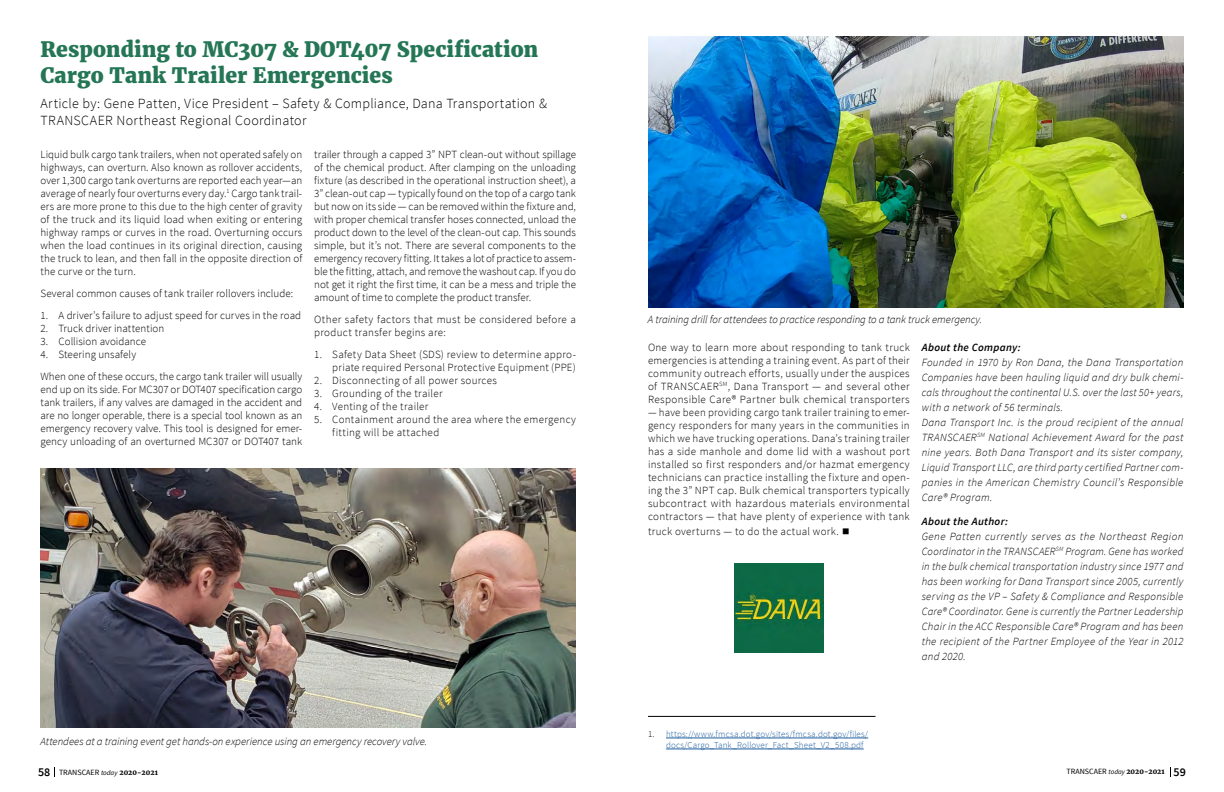
<style>
.page{position:relative;width:1224px;height:792px;background:#fff}
.page>*{position:absolute;margin:0;border:0;box-sizing:border-box;transform-origin:0 0}
.t1{font:900 21px/26px "Merriweather";color:#247655}
.t2{font:300 14px/16.8px "Source Sans Pro";letter-spacing:.02em;color:#000}
.t3{font:300 11px/13px "Source Sans Pro";letter-spacing:.02em;color:#000;text-align:justify}
.t4{font:italic 300 11px/15px "Source Sans Pro";letter-spacing:.02em;color:#000}
.t5{font:italic 300 11px "Source Sans Pro";letter-spacing:-.005em;color:#000}
.t6{font:300 11px/22px "Source Sans Pro";color:#000}
.t7{font:italic 600 11px "Source Sans Pro";letter-spacing:.03em;color:#000}
.t8{font:300 9px/11px "Source Sans Pro";letter-spacing:.015em;color:#215e9e}
.t9{font:8px "Source Sans Pro";color:#000}
.s1{color:#000}
.s2{font-weight:600;font-size:12px}
.s3{font-style:italic;font-size:7px}
.s4{font-family:"Merriweather";font-weight:700;font-size:7px}
</style>
<div class="page">
<img style="left:40px;top:468px;width:536px;height:260px">
<img style="left:648px;top:36px;width:536px;height:272px">
<hr style="left:648px;top:716px;width:228px;height:1px;background:#000">
<hr style="left:666px;top:738px;width:202px;height:1px;background:#215e9e">
<hr style="left:666px;top:749px;width:198px;height:1px;background:#215e9e">
<img style="left:734px;top:563px;width:89px;height:89px">
<h1 class="t1" style="left:40px;top:36px;width:499px">Responding to MC307 &amp; DOT407 Specification<br>Cargo Tank Trailer Emergencies</h1>
<p class="t2" style="left:40px;top:95px;width:508px">Article by: Gene Patten, Vice President – Safety &amp; Compliance, Dana Transportation &amp;<br>TRANSCAER Northeast Regional Coordinator</p>
<p class="t3" style="left:40px;top:148px;width:263px">Liquid bulk cargo tank trailers, when not operated safely on highways, can overturn. Also known as rollover accidents, over 1,300 cargo tank overturns are reported each year—an average of nearly four overturns every day.<sup>1</sup> Cargo tank trail&shy;ers are more prone to this due to the high center of gravity of the truck and its liquid load when exiting or entering highway ramps or curves in the road. Overturning occurs when the load continues in its original direction, causing the truck to lean, and then fall in the opposite direction of the curve or the turn.</p>
<p class="t3" style="left:40px;top:287px;width:254px">Several common causes of tank trailer rollovers include:</p>
<p class="t3" style="left:40px;top:309px;width:262px">1. A driver’s failure to adjust speed for curves in the road</p>
<p class="t3" style="left:41px;top:322px;width:125px">2. Truck driver inattention</p>
<p class="t3" style="left:41px;top:335px;width:107px">3. Collision avoidance</p>
<p class="t6" style="left:41px;top:343px;width:263px">4. Steering unsafely<br>When one of these occurs, the cargo tank trailer will usually</p>
<p class="t3" style="left:40px;top:383px;width:263px">end up on its side. For MC307 or DOT407 specification cargo tank trailers, if any valves are damaged in the accident and are no longer operable, there is a special tool known as an emergency recovery valve. This tool is designed for emer&shy;gency unloading of an overturned MC307 or DOT407 tank</p>
<p class="t3" style="left:314px;top:148px;width:263px">trailer through a capped 3” NPT clean-out without spillage of the chemical product. After clamping on the unloading fixture (as described in the operational instruction sheet), a 3” clean-out cap — typically found on the top of a cargo tank but now on its side — can be removed within the fixture and, with proper chemical transfer hoses connected, unload the product down to the level of the clean-out cap. This sounds simple, but it’s not. There are several components to the emergency recovery fitting. It takes a lot of practice to assem&shy;ble the fitting, attach, and remove the washout cap. If you do not get it right the first time, it can be a mess and triple the amount of time to complete the product transfer.</p>
<p class="t3" style="left:314px;top:313px;width:263px">Other safety factors that must be considered before a product transfer begins are:</p>
<p class="t3" style="left:314px;top:348px;width:263px;text-align:right">1. Safety Data Sheet (SDS) review to determine appro&shy;priate required Personal Protective Equipment (PPE)</p>
<p class="t3" style="left:314px;top:374px;width:184px">2. Disconnecting of all power sources</p>
<p class="t3" style="left:314px;top:387px;width:130px">3. Grounding of the trailer</p>
<p class="t3" style="left:314px;top:400px;width:116px">4. Venting of the trailer</p>
<p class="t3" style="left:332px;top:413px;width:245px;text-indent:-18px">5. Containment around the area where the emergency fitting will be attached</p>
<p class="t5" style="left:40px;top:734px;width:388px">Attendees at a training event get hands-on experience using an emergency recovery valve.</p>
<p class="t5" style="left:648px;top:313px;width:336px">A training drill for attendees to practice responding to a tank truck emergency.</p>
<p class="t3" style="left:648px;top:340px;width:263px">One way to learn more about responding to tank truck emergencies is attending a training event. As part of their community outreach efforts, usually under the auspices of TRANSCAER<sup>SM</sup>, Dana Transport — and several other Responsible Care® Partner bulk chemical transporters</p>
<p class="t3" style="left:648px;top:405px;width:263px">— have been providing cargo tank trailer training to emer&shy;gency responders for many years in the communities in which we have trucking operations. Dana’s training trailer has a side manhole and dome lid with a washout port installed so first responders and/or hazmat emergency technicians can practice installing the fixture and open&shy;ing the 3” NPT cap. Bulk chemical transporters typically subcontract with hazardous materials environmental contractors — that have plenty of experience with tank</p>
<p class="t3" style="left:648px;top:524px;width:203px">truck overturns — to do the actual work. ■</p>
<p class="t7" style="left:922px;top:340px;width:100px">About the Company:</p>
<p class="t4" style="left:922px;top:354px;width:263px">Founded in 1970 by Ron Dana, the Dana Transportation Companies have been hauling liquid and dry bulk chemi&shy;cals throughout the continental U.S. over the last 50+ years, with a network of 56 terminals.<br>Dana Transport Inc. is the proud recipient of the annual TRANSCAER<sup>SM</sup> National Achievement Award for the past nine years. Both Dana Transport and its sister company, Liquid Transport LLC, are third party certified Partner com&shy;panies in the American Chemistry Council’s Responsible Care® Program.</p>
<p class="t7" style="left:922px;top:514px;width:88px">About the Author:</p>
<p class="t4" style="left:922px;top:528px;width:263px;text-align:justify">Gene Patten currently serves as the Northeast Region Coordinator in the TRANSCAER<sup>SM</sup> Program. Gene has worked in the bulk chemical transportation industry since 1977 and has been working for Dana Transport since 2005, currently serving as the VP – Safety &amp; Compliance and Responsible Care® Coordinator. Gene is currently the Partner Leadership Chair in the ACC Responsible Care® Program and has been the recipient of the Partner Employee of the Year in 2012 and 2020.</p>
<p class="t8" style="left:666px;top:729px;width:204px;text-indent:-18px"><span class="s1">1.</span> https://www.fmcsa.dot.gov/sites/fmcsa.dot.gov/files/ docs/Cargo_Tank_Rollover_Fact_Sheet_V2_508.pdf</p>
<p class="t9" style="left:38px;top:768px;width:121px"><span class="s2">58</span> TRANSCAER <span class="s3">today</span> <span class="s4">2020-2021</span></p>
<p class="t9" style="left:1067px;top:767px;width:121px">TRANSCAER <span class="s3">today</span> <span class="s4">2020-2021</span> <span class="s2">59</span></p>
</div>
